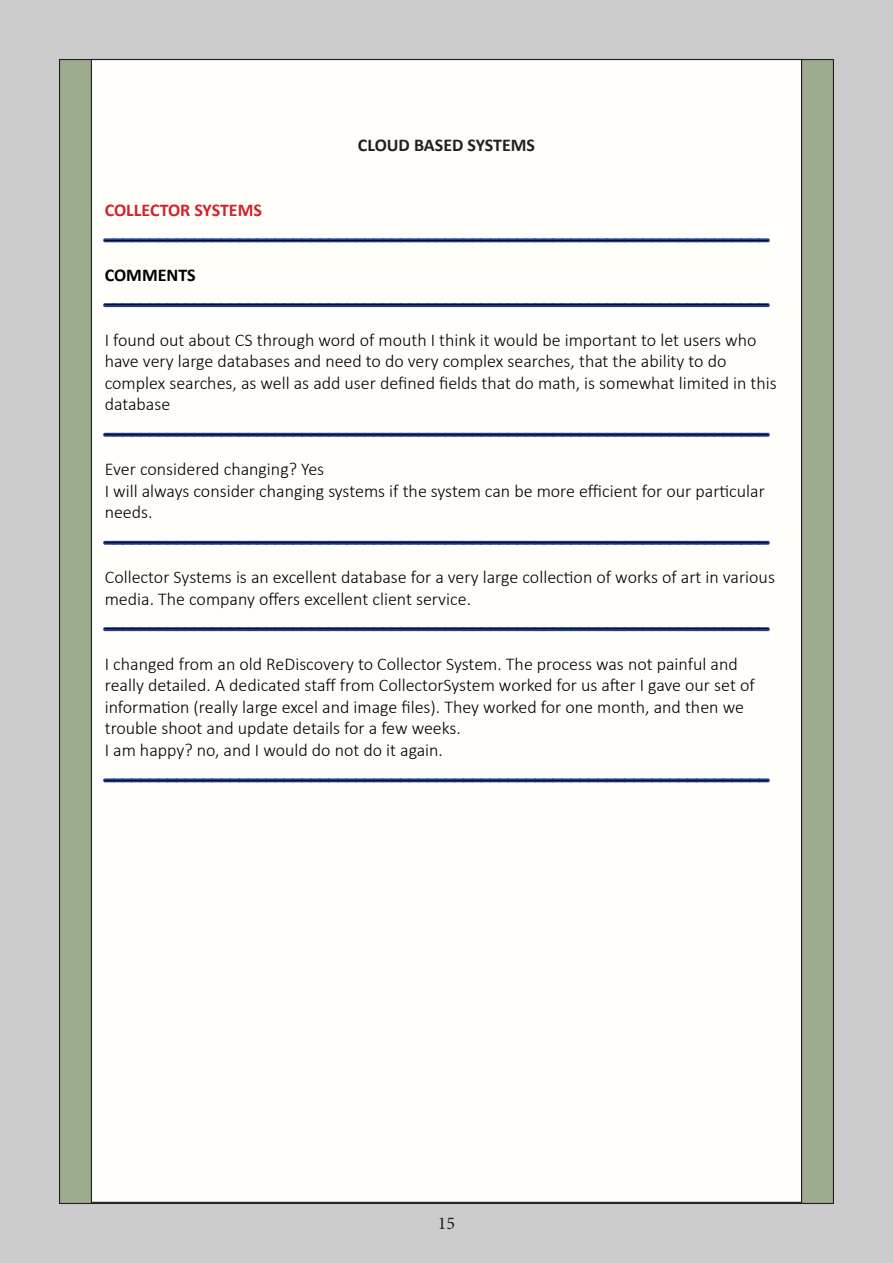
<style>
.page{position:relative;width:893px;height:1263px;background:#cdcccd}
.page>*{position:absolute;margin:0;border:0;box-sizing:border-box;transform-origin:0 0}
.t1{font:300 18px/21.6px "Calibri";color:#000}
.t2{font:700 18px "Calibri";color:#231f20}
.t3{font:700 18px "Calibri";color:#d1232a}
.t4{font:700 18px "Calibri";color:#000}
.t5{font:18px "Minion Pro";color:#231f20}
</style>
<div class="page">
<div style="left:60px;top:60px;width:773px;height:1143px;background:#9dac8e"></div>
<div style="left:91px;top:60px;width:710px;height:1142px;background:#fffefa"></div>
<svg style="left:103px;top:238px;width:667px;height:5px;background:#5165a3"></svg>
<svg style="left:103px;top:303px;width:667px;height:5px;background:#5267a4"></svg>
<svg style="left:103px;top:432px;width:667px;height:5px;background:#5266a4"></svg>
<svg style="left:103px;top:540px;width:667px;height:5px;background:#5266a4"></svg>
<svg style="left:103px;top:627px;width:667px;height:5px;background:#5266a4"></svg>
<svg style="left:103px;top:778px;width:667px;height:5px;background:#5165a3"></svg>
<p class="t2" style="left:358px;top:134px;width:179px">CLOUD BASED SYSTEMS</p>
<p class="t3" style="left:105px;top:198px;width:159px">COLLECTOR SYSTEMS</p>
<p class="t1" style="left:105px;top:220px;width:665px">__________________________________________________________________________</p>
<p class="t4" style="left:105px;top:263px;width:93px">COMMENTS</p>
<p class="t1" style="left:105px;top:285px;width:665px">__________________________________________________________________________</p>
<p class="t1" style="left:105px;top:328px;width:673px">I found out about CS through word of mouth I think it would be important to let users who have very large databases and need to do very complex searches, that the ability to do complex searches, as well as add user defined fields that do math, is somewhat limited in this database</p>
<p class="t1" style="left:105px;top:414px;width:665px">__________________________________________________________________________</p>
<p class="t1" style="left:105px;top:458px;width:221px">Ever considered changing? Yes</p>
<p class="t1" style="left:105px;top:479px;width:662px">I will always consider changing systems if the system can be more efficient for our particular needs.</p>
<p class="t1" style="left:105px;top:522px;width:665px">__________________________________________________________________________</p>
<p class="t1" style="left:105px;top:566px;width:672px">Collector Systems is an excellent database for a very large collection of works of art in various media. The company offers excellent client service.</p>
<p class="t1" style="left:105px;top:609px;width:665px">__________________________________________________________________________</p>
<p class="t1" style="left:105px;top:652px;width:651px">I changed from an old ReDiscovery to Collector System. The process was not painful and really detailed. A dedicated staff from CollectorSystem worked for us after I gave our set of information (really large excel and image files). They worked for one month, and then we trouble shoot and update details for a few weeks.</p>
<p class="t1" style="left:105px;top:738px;width:340px">I am happy? no, and I would do not do it again.</p>
<p class="t1" style="left:105px;top:760px;width:665px">__________________________________________________________________________</p>
<p class="t5" style="left:438px;top:1211px;width:19px">15</p>
</div>
